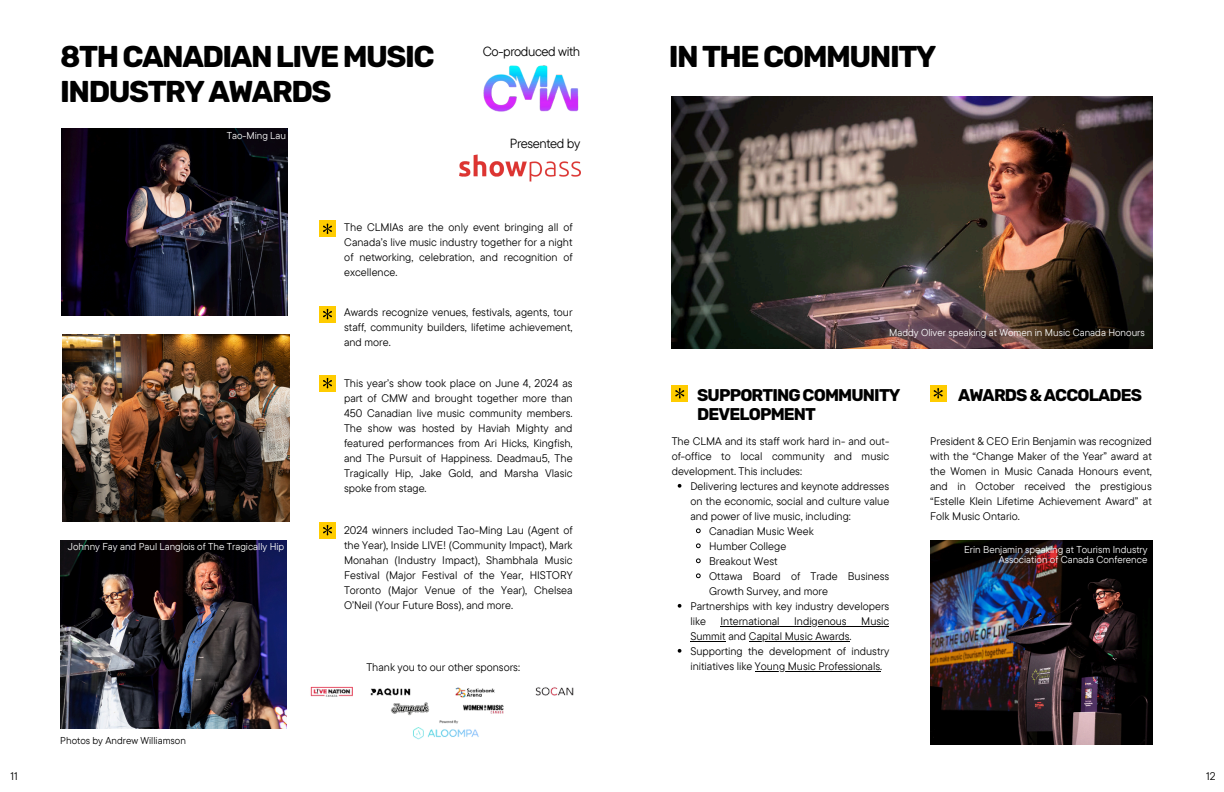
<style>
.page{position:relative;width:1224px;height:792px;background:#fff}
.page>*{position:absolute;margin:0;border:0;box-sizing:border-box;transform-origin:0 0}
.t1{font:700 30px/34.5px "Rubik";letter-spacing:-.05em;color:#000}
.t2{font:700 16.9px/19.8px "Rubik";letter-spacing:-.05em;color:#000}
.t3{font:13.2px "TT Commons Pro";letter-spacing:-.03em;color:#000}
.t4{font:11px/15px "TT Commons Pro";color:#000;text-align:justify}
.t5{font:10px/9.8px "TT Commons Pro";color:#fff;text-align:right}
.t6{font:10px "TT Commons Pro";color:#000}
</style>
<div class="page">
<img style="left:672px;top:97px;width:480px;height:252px">
<div style="left:930px;top:385px;width:17px;height:17px;background:#fc0"></div>
<div style="left:672px;top:385px;width:16px;height:17px;background:#fc0"></div>
<svg style="left:934px;top:388px;width:9px;height:10px"></svg>
<svg style="left:675px;top:388px;width:9px;height:10px"></svg>
<img style="left:930px;top:541px;width:223px;height:203px">
<img style="left:61px;top:128px;width:227px;height:187px">
<img style="left:63px;top:334px;width:226px;height:188px">
<img style="left:60px;top:541px;width:227px;height:187px">
<div style="left:319px;top:375px;width:17px;height:17px;background:#fc0"></div>
<div style="left:319px;top:221px;width:17px;height:16px;background:#fc0"></div>
<svg style="left:323px;top:378px;width:9px;height:10px"></svg>
<svg style="left:323px;top:224px;width:9px;height:10px"></svg>
<div style="left:319px;top:306px;width:17px;height:16px;background:#fc0"></div>
<svg style="left:323px;top:309px;width:9px;height:10px"></svg>
<img style="left:483px;top:65px;width:96px;height:47px">
<img style="left:310px;top:686px;width:264px;height:54px">
<img style="left:459px;top:154px;width:121px;height:28px">
<svg style="left:678px;top:484px;width:3px;height:4px"></svg>
<svg style="left:696px;top:528px;width:5px;height:6px"></svg>
<svg style="left:696px;top:543px;width:5px;height:6px"></svg>
<svg style="left:696px;top:558px;width:5px;height:6px"></svg>
<svg style="left:696px;top:573px;width:5px;height:6px"></svg>
<svg style="left:678px;top:604px;width:3px;height:4px"></svg>
<hr style="left:721px;top:626px;width:168px;height:1px;background:#000">
<hr style="left:690px;top:641px;width:36px;height:1px;background:#000">
<hr style="left:749px;top:641px;width:101px;height:1px;background:#000">
<svg style="left:678px;top:649px;width:3px;height:4px"></svg>
<hr style="left:755px;top:671px;width:125px;height:1px;background:#000">
<div style="left:319px;top:522px;width:17px;height:17px;background:#fc0"></div>
<svg style="left:323px;top:525px;width:9px;height:10px"></svg>
<p class="t1" style="left:60px;top:40px;width:376px">8TH CANADIAN LIVE MUSIC<br>INDUSTRY AWARDS</p>
<p class="t5" style="left:227px;top:130px;width:61px">Tao-Ming Lau</p>
<p class="t3" style="left:483px;top:42px;width:99px">Co-produced with</p>
<p class="t3" style="left:510px;top:135px;width:72px">Presented by</p>
<h2 class="t4" style="left:344px;top:219px;width:230px">The CLMIAs are the only event bringing all of Canada’s live music industry together for a night of networking, celebration, and recognition of excellence.</h2>
<p class="t4" style="left:344px;top:305px;width:230px">Awards recognize venues, festivals, agents, tour staff, community builders, lifetime achievement, and more.</p>
<p class="t5" style="left:68px;top:542px;width:218px">Johnny Fay and Paul Langlois of The Tragically Hip</p>
<p class="t6" style="left:60px;top:734px;width:127px">Photos by Andrew Williamson</p>
<p class="t4" style="left:344px;top:375px;width:230px">This year’s show took place on June 4, 2024 as part of CMW and brought together more than 450 Canadian live music community members.<br>The show was hosted by Haviah Mighty and featured performances from Ari Hicks, Kingfish, and The Pursuit of Happiness. Deadmau5, The Tragically Hip, Jake Gold, and Marsha Vlasic spoke from stage.</p>
<p class="t4" style="left:344px;top:522px;width:230px">2024 winners included Tao-Ming Lau (Agent of the Year), Inside LIVE! (Community Impact), Mark Monahan (Industry Impact), Shambhala Music Festival (Major Festival of the Year, HISTORY Toronto (Major Venue of the Year), Chelsea O’Neil (Your Future Boss), and more.</p>
<p class="t4" style="left:366px;top:659px;width:155px">Thank you to our other sponsors:</p>
<p class="t1" style="left:669px;top:40px;width:269px">IN THE COMMUNITY</p>
<p class="t5" style="left:889px;top:328px;width:257px">Maddy Oliver speaking at Women in Music Canada Honours</p>
<p class="t2" style="left:697px;top:385px;width:205px">SUPPORTING COMMUNITY<br>DEVELOPMENT</p>
<p class="t2" style="left:958px;top:385px;width:185px">AWARDS &amp; ACCOLADES</p>
<p class="t4" style="left:672px;top:433px;width:219px">The CLMA and its staff work hard in- and out&shy;of-office to local community and music development. This includes:</p>
<h3 class="t4" style="left:690px;top:478px;width:200px">Delivering lectures and keynote addresses on the economic, social and culture value and power of live music, including:</h3>
<p class="t4" style="left:709px;top:523px;width:106px">Canadian Music Week</p>
<p class="t4" style="left:709px;top:538px;width:79px">Humber College</p>
<p class="t4" style="left:709px;top:553px;width:70px">Breakout West</p>
<p class="t4" style="left:709px;top:568px;width:182px">Ottawa Board of Trade Business<br>Growth Survey, and more</p>
<p class="t4" style="left:690px;top:598px;width:200px">Partnerships with key industry developers like</p>
<p class="t4" style="left:930px;top:433px;width:223px">President &amp; CEO Erin Benjamin was recognized with the “Change Maker of the Year” award at the Women in Music Canada Honours event, and in October received the prestigious “Estelle Klein Lifetime Achievement Award” at Folk Music Ontario.</p>
<h1 class="t5" style="left:964px;top:544px;width:185px">Erin Benjamin speaking at Tourism Industry<br>Association of Canada Conference</h1>
<p class="t4" style="left:721px;top:613px;width:61px">International</p>
<p class="t4" style="left:794px;top:613px;width:54px">Indigenous</p>
<p class="t4" style="left:861px;top:613px;width:30px">Music</p>
<p class="t4" style="left:690px;top:628px;width:163px">Summit and Capital Music Awards.</p>
<p class="t4" style="left:690px;top:643px;width:200px">Supporting the development of industry initiatives like Young Music Professionals.</p>
<p class="t4" style="left:11px;top:768px;width:9px">11</p>
<h2 class="t4" style="left:1206px;top:768px;width:11px">12</h2>
</div>
